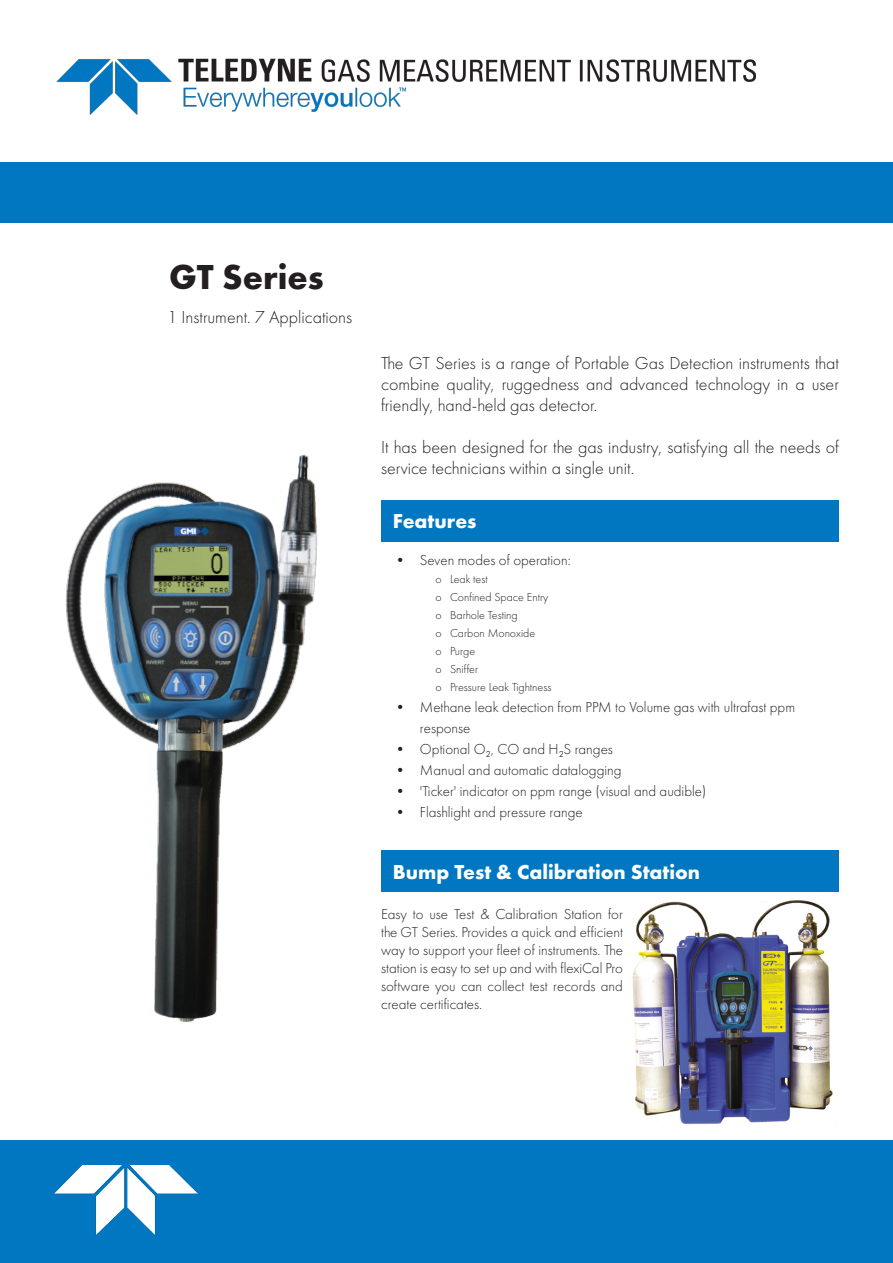
<style>
.page{position:relative;width:893px;height:1263px;background:#fff}
.page>*{position:absolute;margin:0;border:0;box-sizing:border-box;transform-origin:0 0}
.t1{font:700 36px "Futura PT";color:#231f20}
.Sub-Header-White{font:700 21px "Futura PT";color:#fff}
.t2{font:300 18px/21px "Futura PT";color:#231f20;text-align:justify}
.t3{font:300 15px/18px "Futura PT";color:#231f20}
.t4{font:300 12px "Futura PT";color:#231f20}
</style>
<div class="page">
<div style="left:381px;top:850px;width:458px;height:42px;background:#0077c0"></div>
<div style="left:381px;top:500px;width:458px;height:42px;background:#0077c0"></div>
<div style="left:0;top:163px;width:893px;height:60px;background:#0077c0"></div>
<img style="left:56px;top:58px;width:700px;height:57px">
<div style="left:0;top:1140px;width:893px;height:123px;background:#0077c0"></div>
<img style="left:54px;top:1165px;width:144px;height:69px">
<img style="left:66px;top:454px;width:252px;height:568px">
<img style="left:632px;top:900px;width:201px;height:225px">
<p class="t1" style="left:169px;top:254px;width:156px">GT Series</p>
<p class="t2" style="left:168px;top:306px;width:186px">1 Instrument. 7 Applications</p>
<p class="t2" style="left:381px;top:352px;width:459px">The GT Series is a range of Portable Gas Detection instruments that combine quality, ruggedness and advanced technology in a user friendly, hand-held gas detector.</p>
<p class="t2" style="left:381px;top:436px;width:459px">It has been designed for the gas industry, satisfying all the needs of service technicians within a single unit.</p>
<p class="Sub-Header-White" style="left:393px;top:508px;width:85px">Features</p>
<p class="t3" style="left:393px;top:551px;width:179px">• Seven modes of operation:</p>
<p class="t4" style="left:435px;top:572px;width:54px">o Leak test</p>
<p class="t4" style="left:435px;top:590px;width:114px">o Confined Space Entry</p>
<p class="t4" style="left:435px;top:608px;width:84px">o Barhole Testing</p>
<p class="t4" style="left:435px;top:626px;width:101px">o Carbon Monoxide</p>
<p class="t4" style="left:435px;top:644px;width:41px">o Purge</p>
<p class="t4" style="left:435px;top:662px;width:44px">o Sniffer</p>
<p class="t4" style="left:435px;top:680px;width:117px">o Pressure Leak Tightness</p>
<p class="t3" style="left:420px;top:697px;width:377px;line-height:21px;text-indent:-27px">• Methane leak detection from PPM to Volume gas with ultrafast ppm response</p>
<p class="t3" style="left:393px;top:740px;width:222px">• Optional O₂, CO and H₂S ranges</p>
<p class="t3" style="left:393px;top:761px;width:230px">• Manual and automatic datalogging</p>
<p class="t3" style="left:393px;top:782px;width:315px">• 'Ticker' indicator on ppm range (visual and audible)</p>
<p class="t3" style="left:393px;top:803px;width:191px">• Flashlight and pressure range</p>
<p class="Sub-Header-White" style="left:393px;top:858px;width:309px">Bump Test &amp; Calibration Station</p>
<p class="t3" style="left:381px;top:905px;width:243px;text-align:justify">Easy to use Test &amp; Calibration Station for the GT Series. Provides a quick and efficient way to support your fleet of instruments. The station is easy to set up and with flexiCal Pro software you can collect test records and create certificates.</p>
</div>
